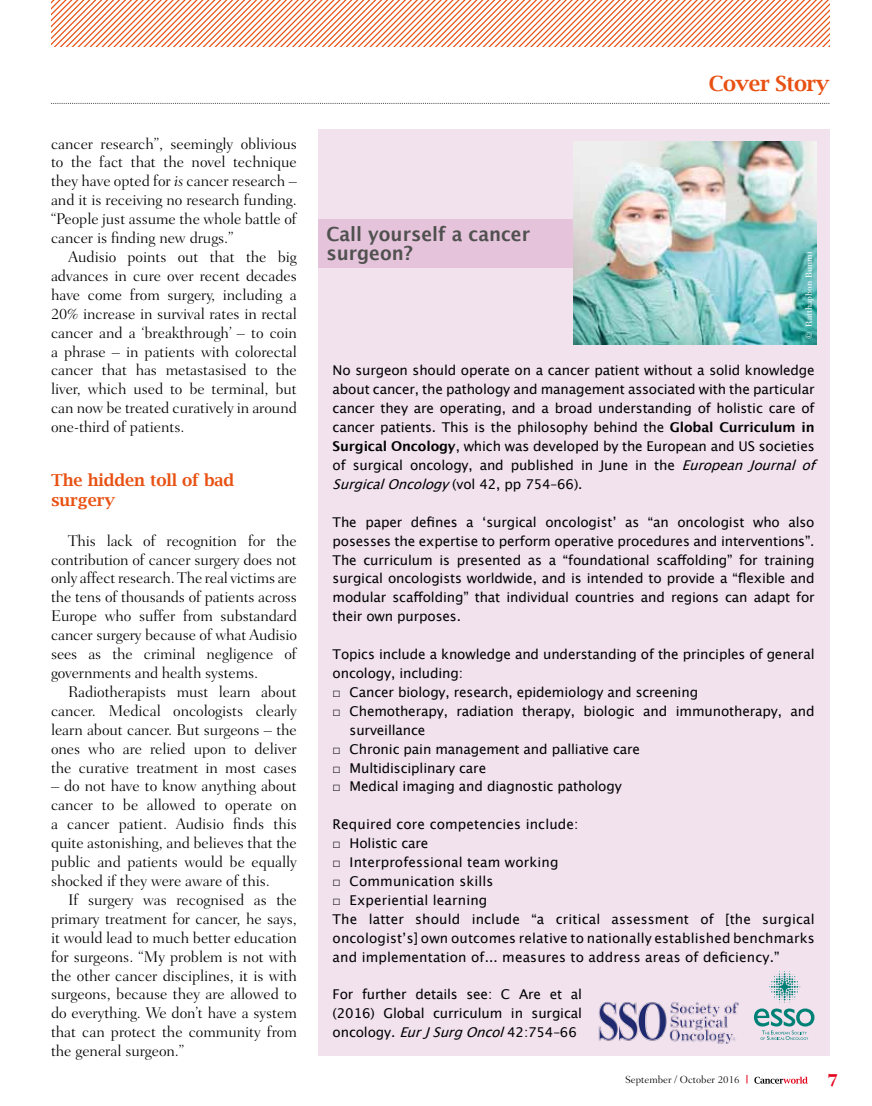
<style>
.page{position:relative;width:872px;height:1106px;background:#fff}
.page>*{position:absolute;margin:0;border:0;box-sizing:border-box;transform-origin:0 0}
.t1{font:600 21px "Lucida Bright";letter-spacing:-.025em;color:#e85113}
.t2{font:700 19.5px/18.9px "Lucida Grande";color:#50514f;scale:.94 1}
.t3{font:800 18px "Fairfield LH";color:#e2001a}
.t4{font:600 16.5px/19.8px "Lucida Bright";letter-spacing:-.005em;color:#e85113}
.t5{font:300 15.75px/18.9px "Fairfield LH";letter-spacing:-.005em;color:#000;text-align:justify}
.t6{font:13.5px/18.9px "Lucida Grande";letter-spacing:-.01em;color:#000}
.t7{font:13.5px/18.9px "Lucida Grande";letter-spacing:.01em;color:#000}
.t8{font:300 10.5px "Fairfield LH";color:#000}
.t9{font:500 9px "Fairfield LH";color:#fff}
.s1{font-style:italic}
.s2{font-weight:700}
.s3{font-family:"Arial"}
</style>
<div class="page">
<svg style="left:754px;top:1076px;width:53px;height:7px"></svg>
<div style="left:318px;top:130px;width:511px;height:926px;background:#f1e2ee"></div>
<div style="left:318px;top:220px;width:263px;height:48px;background:#e4c3db"></div>
<img style="left:574px;top:141px;width:242px;height:203px">
<svg style="left:774px;top:971px;width:21px;height:8px"></svg>
<svg style="left:754px;top:1008px;width:60px;height:31px"></svg>
<img style="left:598px;top:1002px;width:141px;height:42px">
<svg style="left:51px;top:0;width:778px;height:47px"></svg>
<svg style="left:51px;top:103px;width:778px;height:1px"></svg>
<p class="t5" style="left:51px;top:134px;width:247px">cancer research”, seemingly oblivious to the fact that the novel technique they have opted for <span class="s1">is</span> cancer research – and it is receiving no research funding. “People just assume the whole battle of cancer is finding new drugs.”</p>
<p class="t5" style="left:51px;top:247px;width:247px;text-indent:17px">Audisio points out that the big advances in cure over recent decades have come from surgery, including a 20% increase in survival rates in rectal cancer and a ‘breakthrough’ – to coin a phrase – in patients with colorectal cancer that has metastasised to the liver, which used to be terminal, but can now be treated curatively in around one-third of patients.</p>
<p class="t4" style="left:51px;top:470px;width:185px">The hidden toll of bad surgery</p>
<p class="t5" style="left:51px;top:531px;width:247px;text-indent:17px">This lack of recognition for the contribution of cancer surgery does not only affect research. The real victims are the tens of thousands of patients across Europe who suffer from substandard cancer surgery because of what Audisio sees as the criminal negligence of governments and health systems.</p>
<p class="t5" style="left:51px;top:682px;width:247px;text-indent:17px">Radiotherapists must learn about cancer. Medical oncologists clearly learn about cancer. But surgeons – the ones who are relied upon to deliver the curative treatment in most cases</p>
<p class="t5" style="left:51px;top:777px;width:247px">– do not have to know anything about cancer to be allowed to operate on a cancer patient. Audisio finds this quite astonishing, and believes that the public and patients would be equally shocked if they were aware of this.</p>
<p class="t5" style="left:51px;top:890px;width:247px;text-indent:17px">If surgery was recognised as the primary treatment for cancer, he says, it would lead to much better education for surgeons. “My problem is not with the other cancer disciplines, it is with surgeons, because they are allowed to do everything. We don’t have a system that can protect the community from the general surgeon.”</p>
<p class="t2" style="left:326px;top:225px;width:218px">Call yourself a cancer surgeon?</p>
<h1 class="t1" style="left:708px;top:71px;width:122px">Cover Story</h1>
<p class="t9" style="left:803px;top:339px;width:88px;rotate:-90deg">© Ratthaphon Bunmi</p>
<p class="t6" style="left:333px;top:361px;width:491px">No surgeon should operate on a cancer patient without a solid knowledge about cancer, the pathology and management associated with the particular cancer they are operating, and a broad understanding of holistic care of cancer patients. This is the philosophy behind the <span class="s2">Global Curriculum in Surgical Oncology</span>, which was developed by the European and US societies of surgical oncology, and published in June in the <span class="s1">EuropeanJournalof SurgicalOncology</span>(vol 42, pp 754–66).</p>
<p class="t6" style="left:333px;top:512px;width:483px;text-align:justify">The paper defines a ‘surgical oncologist’ as “an oncologist who also posesses the expertise to perform operative procedures and interventions”.<br>The curriculum is presented as a “foundational scaffolding” for training surgical oncologists worldwide, and is intended to provide a “flexible and modular scaffolding” that individual countries and regions can adapt for their own purposes.</p>
<p class="t6" style="left:333px;top:645px;width:483px">Topics include a knowledge and understanding of the principles of general oncology, including:</p>
<p class="t6" style="left:333px;top:682px;width:367px"><span class="s3">□</span> Cancer biology, research, epidemiology and screening</p>
<p class="t6" style="left:350px;top:701px;width:466px;text-indent:-17px"><span class="s3">□</span> Chemotherapy, radiation therapy, biologic and immunotherapy, and surveillance</p>
<p class="t6" style="left:333px;top:739px;width:309px"><span class="s3">□</span> Chronic pain management and palliative care</p>
<p class="t6" style="left:333px;top:758px;width:155px"><span class="s3">□</span> Multidisciplinary care</p>
<p class="t6" style="left:333px;top:777px;width:291px"><span class="s3">□</span> Medical imaging and diagnostic pathology</p>
<p class="t7" style="left:333px;top:815px;width:247px">Required core competencies include:</p>
<p class="t6" style="left:333px;top:834px;width:97px"><span class="s3">□</span> Holistic care</p>
<p class="t7" style="left:333px;top:853px;width:227px"><span class="s3">□</span> Interprofessional team working</p>
<p class="t7" style="left:333px;top:871px;width:162px"><span class="s3">□</span> Communication skills</p>
<p class="t7" style="left:333px;top:890px;width:483px"><span class="s3">□</span> Experiential learning<br>The latter should include “a critical assessment of [the surgical oncologist’s] own outcomes relative to nationally established benchmarks and implementation of... measures to address areas of deficiency.”</p>
<p class="t6" style="left:333px;top:985px;width:251px;text-align:justify">For further details see: C Are et al (2016) Global curriculum in surgical oncology. <span class="s1">EurJSurgOncol</span>42:754–66</p>
<p class="t8" style="left:625px;top:1073px;width:116px">September / October 2016</p>
<p class="t3" style="left:827px;top:1069px;width:13px">7</p>
</div>
